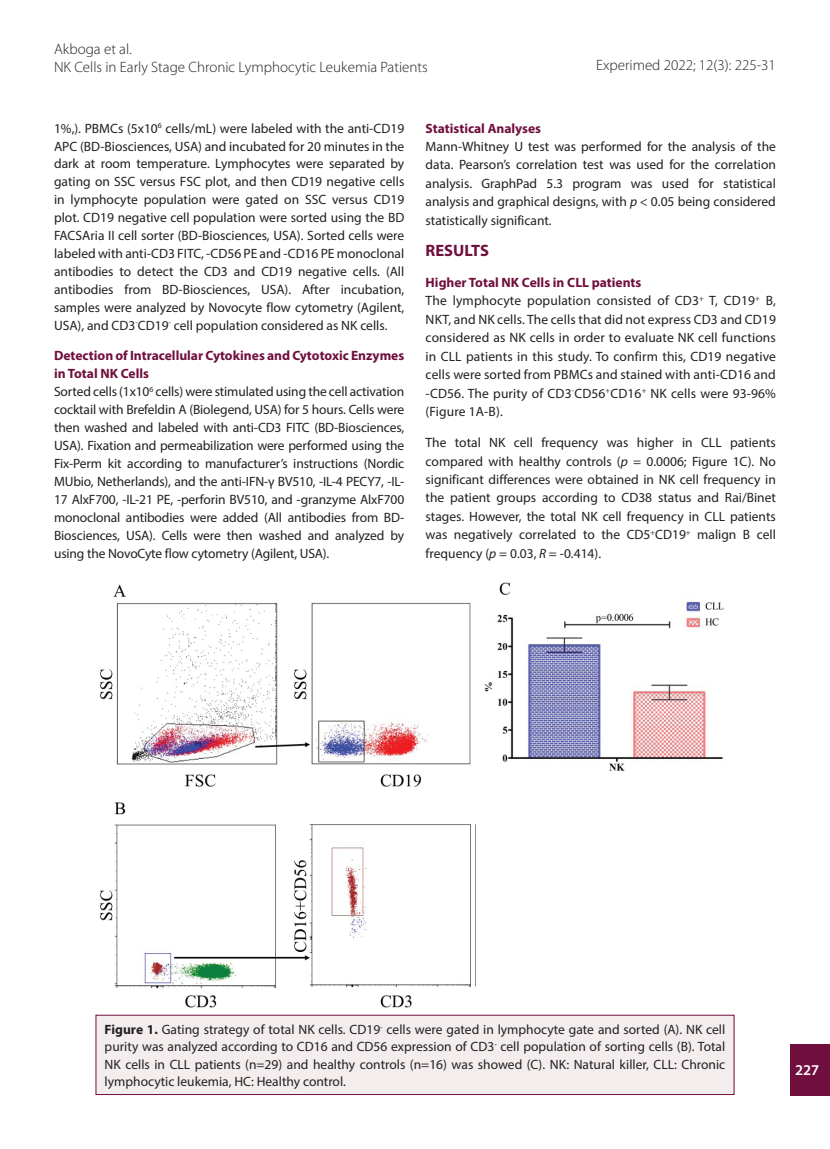
<style>
.page{position:relative;width:830px;height:1149px;background:#fff}
.page>*{position:absolute;margin:0;border:0;box-sizing:border-box;transform-origin:0 0}
.t1{font:700 16.5px "Myriad Pro";color:#700f3d}
.t2{font:300 15px/18px "Myriad Pro";color:#231f20}
.t3{font:600 15px "Myriad Pro";color:#fff}
.t4{font:13.5px/17.9px "Myriad Pro";letter-spacing:-.005em;color:#231f20;text-align:justify}
.t5{font:700 13.5px "Myriad Pro";color:#700f3d}
.s1{font-weight:700;color:#700f3d}
.s2{font-style:italic}
.s3{font-weight:700}
</style>
<div class="page">
<div style="left:790px;top:1043px;width:39px;height:52px;background:#700f3d"></div>
<img style="left:100px;top:582px;width:624px;height:426px">
<div style="left:96px;top:1014px;width:637px;height:80px;background:#f3eded"></div>
<p class="t2" style="left:54px;top:40px;width:375px">Akboga et al.<br>NK Cells in Early Stage Chronic Lymphocytic Leukemia Patients</p>
<p class="t2" style="left:595px;top:55px;width:181px">Experimed 2022; 12(3): 225-31</p>
<p class="t4" style="left:54px;top:119px;width:351px">1%,). PBMCs (5x10<sup>6</sup> cells/mL) were labeled with the anti-CD19<br>APC (BD-Biosciences, USA) and incubated for 20 minutes in the dark at room temperature. Lymphocytes were separated by gating on SSC versus FSC plot, and then CD19 negative cells in lymphocyte population were gated on SSC versus CD19 plot. CD19 negative cell population were sorted using the BD FACSAria II cell sorter (BD-Biosciences, USA). Sorted cells were labeled with anti-CD3 FITC, -CD56 PE and -CD16 PE monoclonal antibodies to detect the CD3 and CD19 negative cells. (All antibodies from BD-Biosciences, USA). After incubation, samples were analyzed by Novocyte flow cytometry (Agilent, USA), and CD3<sup>-</sup>CD19<sup>-</sup> cell population considered as NK cells.</p>
<p class="t4" style="left:54px;top:346px;width:351px;text-align:left"><span class="s1">Detection of Intracellular Cytokines and Cytotoxic Enzymes in Total NK Cells<br></span>Sorted cells (1x10<sup>6</sup> cells) were stimulated using the cell activation cocktail with Brefeldin A (Biolegend, USA) for 5 hours. Cells were then washed and labeled with anti-CD3 FITC (BD-Biosciences, USA). Fixation and permeabilization were performed using the Fix-Perm kit according to manufacturer’s instructions (Nordic MUbio, Netherlands), and the anti-IFN-γ BV510, -IL-4 PECY7, -IL-17 AlxF700, -IL-21 PE, -perforin BV510, and -granzyme AlxF700 monoclonal antibodies were added (All antibodies from BD-Biosciences, USA). Cells were then washed and analyzed by using the NovoCyte flow cytometry (Agilent, USA).</p>
<p class="t5" style="left:425px;top:119px;width:117px">Statistical Analyses</p>
<p class="t4" style="left:425px;top:137px;width:351px;line-height:18.5px">Mann-Whitney U test was performed for the analysis of the data. Pearson’s correlation test was used for the correlation analysis. GraphPad 5.3 program was used for statistical analysis and graphical designs, with <span class="s2">p</span> &lt; 0.05 being considered statistically significant.</p>
<p class="t1" style="left:425px;top:239px;width:65px">RESULTS</p>
<p class="t4" style="left:425px;top:273px;width:351px;line-height:18.5px;text-align:left"><span class="s1">Higher Total NK Cells in CLL patients<br></span>The lymphocyte population consisted of CD3<sup>+</sup> T, CD19<sup>+</sup> B, NKT, and NK cells. The cells that did not express CD3 and CD19 considered as NK cells in order to evaluate NK cell functions in CLL patients in this study. To confirm this, CD19 negative cells were sorted from PBMCs and stained with anti-CD16 and -CD56. The purity of CD3<sup>-</sup>CD56<sup>+</sup>CD16<sup>+</sup> NK cells were 93-96% (Figure 1A-B).</p>
<p class="t4" style="left:425px;top:433px;width:351px;line-height:18.5px">The total NK cell frequency was higher in CLL patients compared with healthy controls (<span class="s2">p</span> = 0.0006; Figure 1C). No significant differences were obtained in NK cell frequency in the patient groups according to CD38 status and Rai/Binet stages. However, the total NK cell frequency in CLL patients was negatively correlated to the CD5<sup>+</sup>CD19<sup>+</sup> malign B cell frequency (<span class="s2">p</span> = 0.03, <span class="s2">R</span> = -0.414).</p>
<p class="t4" style="left:105px;top:1020px;width:622px;line-height:17.2px"><span class="s3">Figure 1.</span> Gating strategy of total NK cells. CD19<sup>-</sup> cells were gated in lymphocyte gate and sorted (A). NK cell purity was analyzed according to CD16 and CD56 expression of CD3<sup>-</sup> cell population of sorting cells (B). Total NK cells in CLL patients (n=29) and healthy controls (n=16) was showed (C). NK: Natural killer, CLL: Chronic lymphocytic leukemia, HC: Healthy control.</p>
<p class="t3" style="left:794px;top:1060px;width:26px">227</p>
</div>
